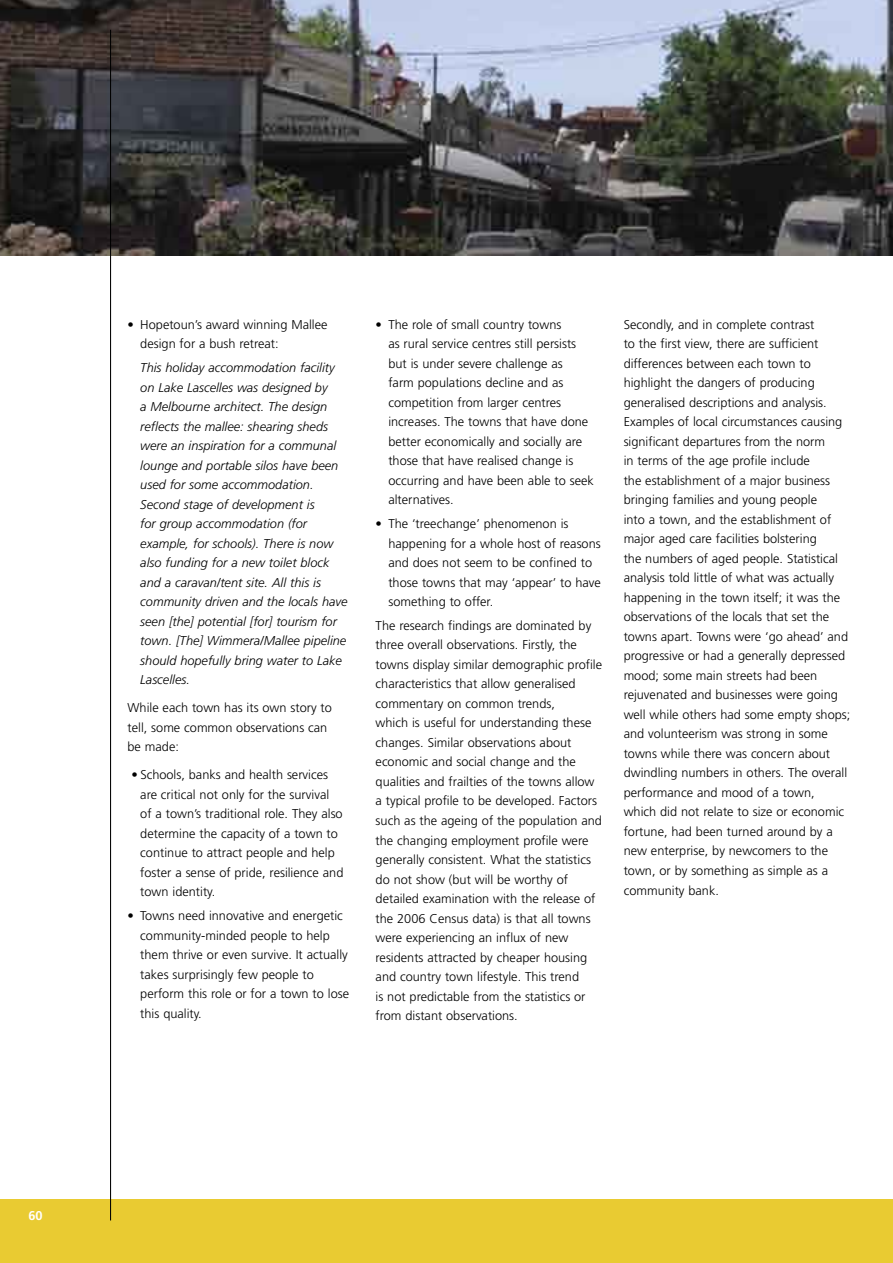
<style>
.page{position:relative;width:893px;height:1263px;background:#fff}
.page>*{position:absolute;margin:0;border:0;box-sizing:border-box;transform-origin:0 0}
.t1{font:300 12.75px/19.5px "Frutiger";color:#000}
.t2{font:italic 300 12.75px/19.5px "Frutiger";color:#000}
.t3{font:700 12.75px "Frutiger";color:#fff}
</style>
<div class="page">
<div style="left:0;top:1200px;width:893px;height:63px;background:#e9cb32"></div>
<img style="left:0;top:0;width:892px;height:255px">
<hr style="left:110px;top:30px;width:1px;height:1190px;background:#000">
<hr style="left:892px;top:0;width:1px;height:255px;background:#c98621">
<p class="t3" style="left:28px;top:1208px;width:16px">60</p>
<p class="t1" style="left:140px;top:315px;width:189px;text-indent:-13px">• Hopetoun’s award winning Mallee design for a bush retreat:</p>
<p class="t2" style="left:140px;top:358px;width:209px">This holiday accommodation facility on Lake Lascelles was designed by<br>a Melbourne architect. The design reflects the mallee: shearing sheds were an inspiration for a communal lounge and portable silos have been used for some accommodation.<br>Second stage of development is<br>for group accommodation (for example, for schools). There is now also funding for a new toilet block and a caravan/tent site. All this is community driven and the locals have seen [the] potential [for] tourism for town. [The] Wimmera/Mallee pipeline should hopefully bring water to Lake Lascelles.</p>
<p class="t1" style="left:128px;top:698px;width:206px">While each town has its own story to tell, some common observations can be made:</p>
<p class="t1" style="left:140px;top:765px;width:205px;text-indent:-9px">• Schools, banks and health services are critical not only for the survival of a town’s traditional role. They also determine the capacity of a town to continue to attract people and help foster a sense of pride, resilience and town identity.</p>
<p class="t1" style="left:140px;top:906px;width:210px;text-indent:-13px">• Towns need innovative and energetic community-minded people to help them thrive or even survive. It actually takes surprisingly few people to perform this role or for a town to lose this quality.</p>
<p class="t1" style="left:388px;top:315px;width:207px;text-indent:-13px">• The role of small country towns<br>as rural service centres still persists but is under severe challenge as<br>farm populations decline and as competition from larger centres increases. The towns that have done better economically and socially are those that have realised change is occurring and have been able to seek alternatives.</p>
<p class="t1" style="left:388px;top:514px;width:214px;text-indent:-13px">• The ‘treechange’ phenomenon is happening for a whole host of reasons and does not seem to be confined to those towns that may ‘appear’ to have something to offer.</p>
<p class="t1" style="left:376px;top:616px;width:228px">The research findings are dominated by three overall observations. Firstly, the towns display similar demographic profile characteristics that allow generalised commentary on common trends,<br>which is useful for understanding these changes. Similar observations about economic and social change and the qualities and frailties of the towns allow a typical profile to be developed. Factors such as the ageing of the population and the changing employment profile were generally consistent. What the statistics do not show (but will be worthy of detailed examination with the release of the 2006 Census data) is that all towns were experiencing an influx of new residents attracted by cheaper housing and country town lifestyle. This trend<br>is not predictable from the statistics or from distant observations.</p>
<p class="t1" style="left:624px;top:315px;width:228px">Secondly, and in complete contrast<br>to the first view, there are sufficient differences between each town to highlight the dangers of producing generalised descriptions and analysis.<br>Examples of local circumstances causing significant departures from the norm<br>in terms of the age profile include<br>the establishment of a major business bringing families and young people<br>into a town, and the establishment of major aged care facilities bolstering<br>the numbers of aged people. Statistical analysis told little of what was actually happening in the town itself; it was the observations of the locals that set the towns apart. Towns were ‘go ahead’ and progressive or had a generally depressed mood; some main streets had been rejuvenated and businesses were going well while others had some empty shops; and volunteerism was strong in some towns while there was concern about dwindling numbers in others. The overall performance and mood of a town, which did not relate to size or economic fortune, had been turned around by a new enterprise, by newcomers to the town, or by something as simple as a community bank.</p>
</div>
